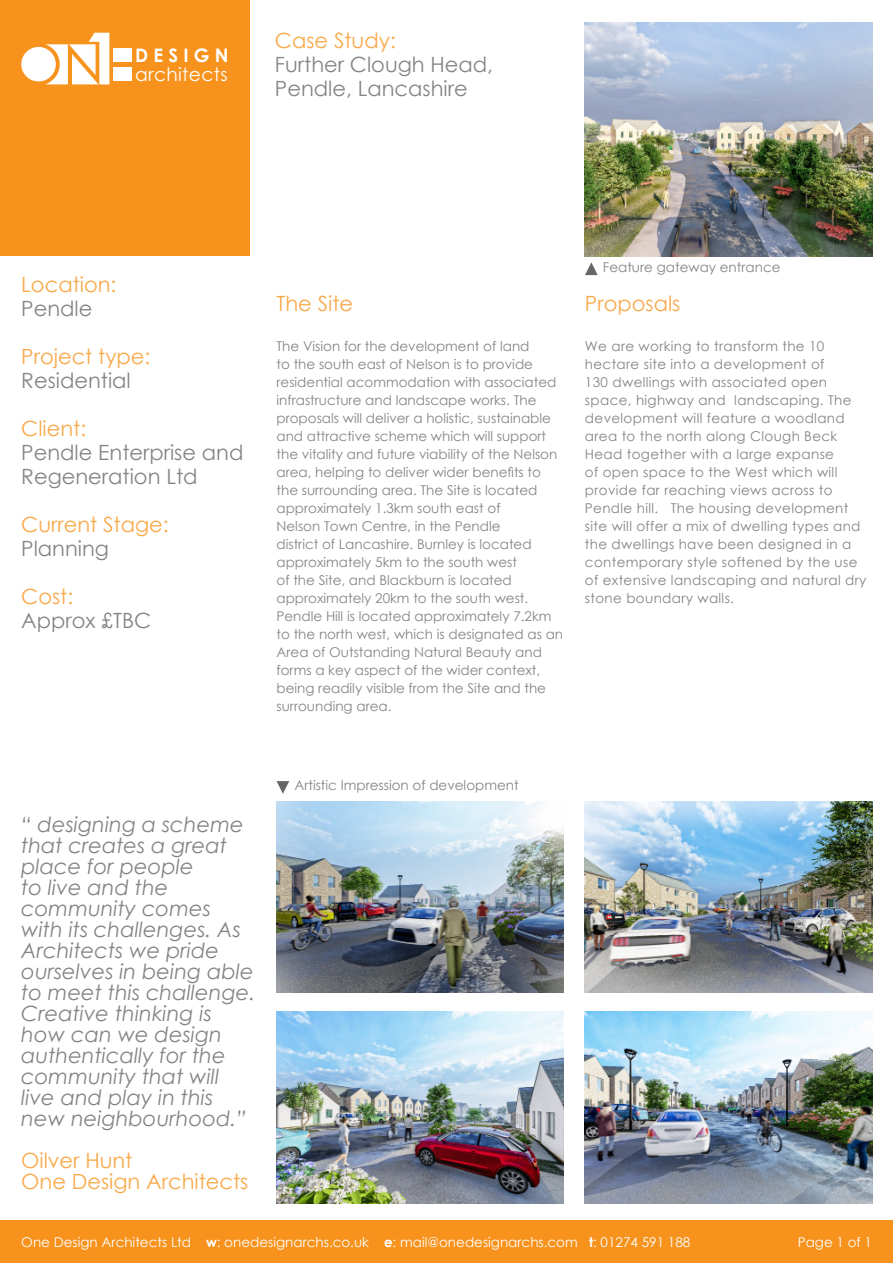
<style>
.page{position:relative;width:893px;height:1263px;background:#fff}
.page>*{position:absolute;margin:0;border:0;box-sizing:border-box;transform-origin:0 0}
.t1{font:italic 21px/21px "Century Gothic";color:#848484}
.t2{font:21px/24px "Century Gothic";color:#848484}
.t3{font:21px/21px "Century Gothic";color:#f9a94a}
.t4{font:18.75px "Century Gothic";letter-spacing:.015em;color:#fff}
.t5{font:700 18.75px "Century Gothic";color:#fff}
.t6{font:13.5px/18px "Century Gothic";color:#848484}
.t7{font:13.5px/18px "Century Gothic";letter-spacing:.025em;color:#848484}
.t8{font:13.5px "Century Gothic";color:#fff}
.s1{font-weight:700}
</style>
<div class="page">
<div style="left:0;top:0;width:249px;height:255px;background:#f7931d"></div>
<div style="left:21px;top:47px;width:35px;height:34px;background:#fff;border-radius:50%"></div>
<svg style="left:45px;top:33px;width:64px;height:51px"></svg>
<div style="left:113px;top:48px;width:19px;height:14px;background:#fff"></div>
<div style="left:113px;top:67px;width:19px;height:13px;background:#fff"></div>
<div style="left:0;top:1220px;width:892px;height:43px;background:#f7931d"></div>
<svg style="left:276px;top:781px;width:13px;height:13px"></svg>
<img style="left:585px;top:801px;width:287px;height:192px">
<img style="left:585px;top:22px;width:287px;height:234px">
<svg style="left:585px;top:262px;width:12px;height:13px"></svg>
<img style="left:276px;top:801px;width:287px;height:192px">
<img style="left:276px;top:1012px;width:287px;height:191px">
<img style="left:585px;top:1012px;width:287px;height:191px">
<h2 class="t5" style="left:135px;top:44px;width:95px">D E S I G N</h2>
<h2 class="t4" style="left:135px;top:63px;width:94px">architects</h2>
<h1 class="t3" style="left:275px;top:31px;width:122px">Case Study:</h1>
<h1 class="t2" style="left:275px;top:54px;width:220px">Further Clough Head,<br>Pendle, Lancashire</h1>
<h1 class="t3" style="left:21px;top:276px;width:97px">Location:</h1>
<h1 class="t2" style="left:21px;top:298px;width:73px">Pendle</h1>
<h1 class="t3" style="left:21px;top:348px;width:131px">Project type:</h1>
<h1 class="t2" style="left:21px;top:370px;width:111px">Residential</h1>
<h1 class="t3" style="left:21px;top:420px;width:66px">Client:</h1>
<h1 class="t2" style="left:21px;top:442px;width:224px">Pendle Enterprise and<br>Regeneration Ltd</h1>
<h1 class="t3" style="left:21px;top:516px;width:149px">Current Stage:</h1>
<h1 class="t2" style="left:21px;top:538px;width:89px">Planning</h1>
<h1 class="t3" style="left:21px;top:588px;width:53px">Cost:</h1>
<h1 class="t2" style="left:21px;top:610px;width:131px">Approx £TBC</h1>
<h1 class="t3" style="left:276px;top:295px;width:78px">The Site</h1>
<p class="t6" style="left:276px;top:338px;width:288px">The Vision for the development of land<br>to the south east of Nelson is to provide residential acommodation with associated infrastructure and landscape works. The proposals will deliver a holistic, sustainable and attractive scheme which will support the vitality and future viability of the Nelson area, helping to deliver wider benefits to the surrounding area. The Site is located approximately 1.3km south east of<br>Nelson Town Centre, in the Pendle<br>district of Lancashire. Burnley is located approximately 5km to the south west<br>of the Site, and Blackburn is located approximately 20km to the south west.<br>Pendle Hill is located approximately 7.2km to the north west, which is designated as an Area of Outstanding Natural Beauty and forms a key aspect of the wider context, being readily visible from the Site and the surrounding area.</p>
<p class="t6" style="left:603px;top:260px;width:179px">Feature gateway entrance</p>
<h1 class="t3" style="left:585px;top:295px;width:97px">Proposals</h1>
<p class="t7" style="left:585px;top:338px;width:283px">We are working to transform the 10 hectare site into a development of<br>130 dwellings with associated open space, highway and landscaping. The development will feature a woodland area to the north along Clough Beck Head together with a large expanse<br>of open space to the West which will provide far reaching views across to Pendle hill. The housing development site will offer a mix of dwelling types and the dwellings have been designed in a contemporary style softened by the use of extensive landscaping and natural dry stone boundary walls.</p>
<p class="t1" style="left:21px;top:816px;width:235px">“ designing a scheme that creates a great place for people<br>to live and the community comes with its challenges. As<br>Architects we pride ourselves in being able to meet this challenge.<br>Creative thinking is how can we design authentically for the community that will live and play in this new neighbourhood.”</p>
<h1 class="t3" style="left:21px;top:1152px;width:228px">Oilver Hunt<br>One Design Architects</h1>
<p class="t6" style="left:294px;top:777px;width:226px">Artistic Impression of development</p>
<p class="t8" style="left:21px;top:1236px;width:670px">One Design Architects Ltd <span class="s1">w</span>: onedesignarchs.co.uk <span class="s1">e</span>: mail@onedesignarchs.com <span class="s1">t</span>: 01274 591 188</p>
<p class="t8" style="left:797px;top:1236px;width:76px">Page 1 of 1</p>
</div>
